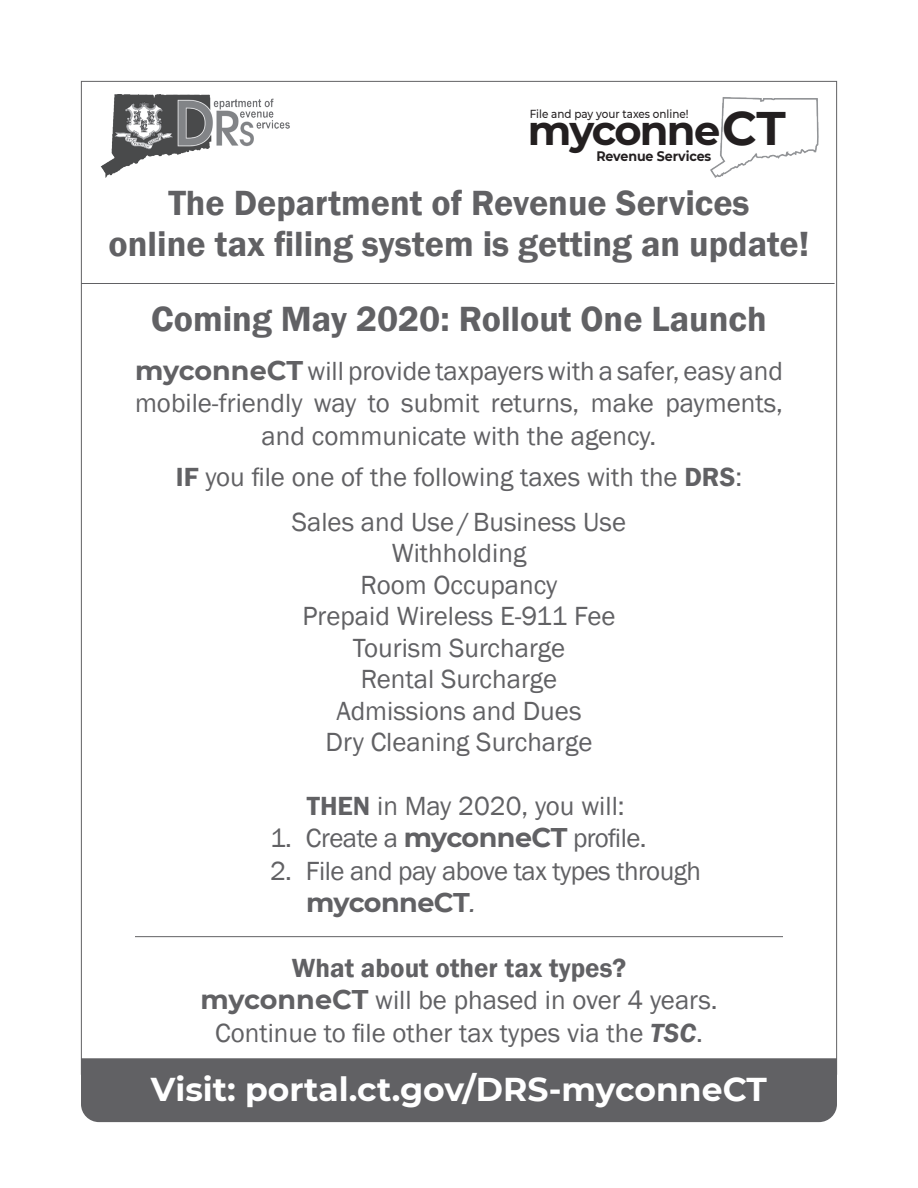
<style>
.page{position:relative;width:918px;height:1188px;background:#fff}
.page>*{position:absolute;margin:0;border:0;box-sizing:border-box;transform-origin:0 0}
.t1{font:700 47.1px "Montserrat";color:#231f20}
.t2{font:700 41.55px "Montserrat";letter-spacing:-.045em;color:#231f20}
.t3{font:600 36px/40.5px "Franklin Gothic";color:#616164;text-align:center}
.t4{font:700 33px "Montserrat";color:#fff}
.t5{font:27px/32.4px "Franklin Gothic";color:#616164;text-align:center}
.t6{font:27px/32.4px "Franklin Gothic";letter-spacing:-.02em;color:#616164}
.t7{font:600 27px "Franklin Gothic";color:#616164}
.t8{font:700 13.8px "Montserrat";letter-spacing:-.01em;color:#231f20;scale:.92 1}
.t9{font:500 11.7px "Montserrat";color:#231f20;scale:.89 1}
.s1{font-family:"Montserrat";font-weight:700}
.s2{font-weight:600}
.s3{font-style:italic}
.s4{font-weight:600;font-style:italic}
</style>
<div class="page">
<div style="left:81px;top:1058px;width:756px;height:64px;background:#616164"></div>
<img style="left:100px;top:94px;width:190px;height:83px">
<img style="left:511px;top:80px;width:324px;height:98px">
<hr style="left:81px;top:283px;width:754px;height:1px;background:#616164">
<hr style="left:135px;top:936px;width:648px;height:1px;background:#616164">
<p class="t9" style="left:530px;top:106px;width:180px">File and pay your taxes online!</p>
<p class="t2" style="left:528px;top:101px;width:194px">myconne</p>
<p class="t8" style="left:596px;top:146px;width:126px">Revenue Services</p>
<p class="t1" style="left:722px;top:95px;width:65px">CT</p>
<p class="t3" style="left:109px;top:183px;width:702px">The Department of Revenue Services<br>online tax filing system is getting an update!</p>
<p class="t3" style="left:151px;top:299px;width:617px">Coming May 2020: Rollout One Launch</p>
<p class="t5" style="left:135px;top:355px;width:650px"><span class="s1">myconneCT</span> will provide taxpayers with a safer, easy and mobile‑friendly way to submit returns, make payments, and communicate with the agency.</p>
<p class="t5" style="left:176px;top:461px;width:568px"><span class="s2">IF</span> you file one of the following taxes with the <span class="s2">DRS</span>:</p>
<p class="t5" style="left:292px;top:506px;width:336px">Sales and Use/Business Use</p>
<p class="t5" style="left:392px;top:537px;width:136px">Withholding</p>
<p class="t5" style="left:361px;top:569px;width:198px">Room Occupancy</p>
<p class="t5" style="left:303px;top:600px;width:315px">Prepaid Wireless E-911 Fee</p>
<p class="t5" style="left:353px;top:632px;width:214px">Tourism Surcharge</p>
<p class="t5" style="left:361px;top:663px;width:198px">Rental Surcharge</p>
<p class="t5" style="left:337px;top:695px;width:247px">Admissions and Dues</p>
<p class="t5" style="left:326px;top:726px;width:268px">Dry Cleaning Surcharge</p>
<p class="t5" style="left:307px;top:790px;width:319px"><span class="s2">THEN</span> in May 2020, you will:</p>
<p class="t6" style="left:270px;top:823px;width:378px">1. Create a <span class="s1">myconneCT</span> profile.</p>
<p class="t6" style="left:306px;top:855px;width:397px;text-indent:-36px">2. File and pay above tax types through <span class="s1">myconneCT</span><span class="s3">.</span></p>
<p class="t7" style="left:292px;top:951px;width:336px">What about other tax types?</p>
<p class="t5" style="left:200px;top:985px;width:519px"><span class="s1">myconneCT</span> will be phased in over 4 years.</p>
<p class="t5" style="left:215px;top:1017px;width:489px">Continue to file other tax types via the <span class="s4">TSC</span>.</p>
<p class="t4" style="left:151px;top:1065px;width:618px">Visit: portal.ct.gov/DRS-myconneCT</p>
</div>
